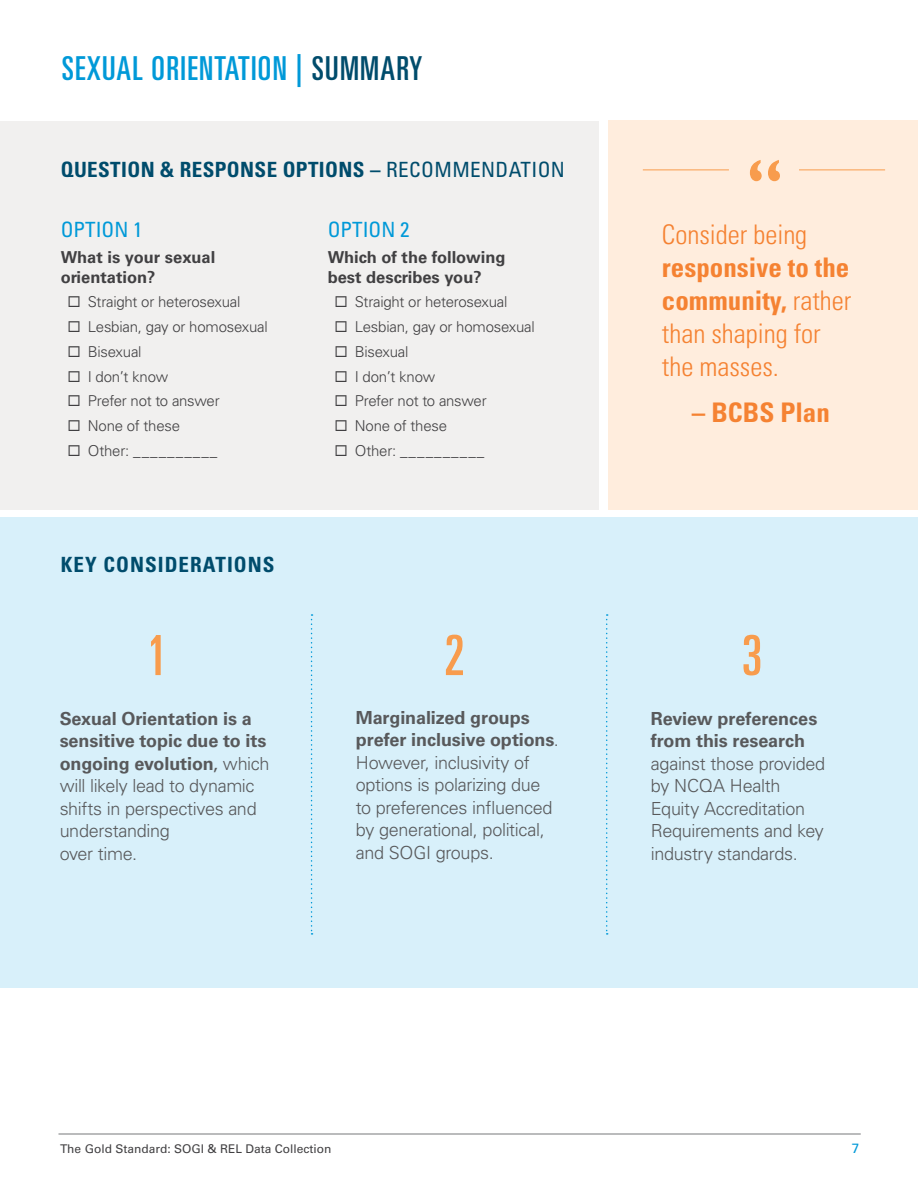
<style>
.page{position:relative;width:918px;height:1188px;background:#fff}
.page>*{position:absolute;margin:0;border:0;box-sizing:border-box;transform-origin:0 0}
.Heading_1{font:55.5px "Univers LT Pro Ult Cond";color:#f89c4d}
.Heading_1-2{font:33px "Univers LT Pro Ult Cond";letter-spacing:.04em;color:#0099d8}
.t1{font:300 condensed 27px/33px "Univers LT Pro";color:#f58232}
.t2{font:700 condensed 27px "Univers LT Pro";color:#f58232}
.Heading_2{font:700 condensed 21px "Univers LT Pro";letter-spacing:.02em;color:#004c6c}
.Heading_2-2{font:700 condensed 21px "Univers LT Pro";letter-spacing:.05em;color:#004c6c}
.Heading_2-3{font:condensed 21px "Univers LT Pro";color:#0099d8}
.Body_Text{font:300 18px/22.5px "Univers LT Pro 45";letter-spacing:-.02em;color:#58595b}
.Heading_2-4{font:700 16.5px/19.5px "Univers LT Pro 65";color:#414042}
.t3{font:300 15px "Univers LT Pro 45";letter-spacing:-.015em;color:#414042}
.t4{font:13.5px "Univers LT Pro 55 Roman";color:#0099d8}
.t5{font:12px "Univers LT Pro 55 Roman";color:#414042}
.s1{color:#004c6c}
.s2{font-weight:400}
.s3{font-weight:700}
.s4{font-family:"Univers LT Pro 65";font-weight:700}
.s5{font-family:"Univers LT Pro 55 Roman";font-weight:400}
</style>
<div class="page">
<hr style="left:58px;top:1134px;width:803px;height:1px;background:#77787b">
<div style="left:0;top:121px;width:599px;height:389px;background:#f1f0ef"></div>
<div style="left:0;top:518px;width:918px;height:470px;background:#d8f0fa"></div>
<div style="left:608px;top:120px;width:310px;height:390px;background:#ffeddd"></div>
<svg style="left:749px;top:160px;width:31px;height:22px"></svg>
<hr style="left:643px;top:170px;width:86px;height:1px;background:#f89c4d">
<hr style="left:799px;top:170px;width:86px;height:1px;background:#f89c4d">
<svg style="left:311px;top:614px;width:2px;height:321px"></svg>
<svg style="left:606px;top:614px;width:2px;height:321px"></svg>
<p class="Heading_1-2" style="left:62px;top:45px;width:362px">SEXUAL ORIENTATION | <span class="s1">SUMMARY</span></p>
<p class="Heading_2" style="left:61px;top:157px;width:506px">QUESTION &amp; RESPONSE OPTIONS – <span class="s2">RECOMMENDATION</span></p>
<p class="Heading_2-3" style="left:61px;top:216px;width:83px">OPTION 1</p>
<p class="Heading_2-4" style="left:61px;top:247px;width:156px">What is your sexual orientation?</p>
<p class="t3" style="left:88px;top:292px;width:154px">Straight or heterosexual</p>
<p class="t3" style="left:88px;top:317px;width:182px">Lesbian, gay or homosexual</p>
<p class="t3" style="left:88px;top:342px;width:55px">Bisexual</p>
<p class="t3" style="left:88px;top:366px;width:82px">I don’t know</p>
<p class="t3" style="left:88px;top:391px;width:133px">Prefer not to answer</p>
<p class="t3" style="left:88px;top:416px;width:94px">None of these</p>
<p class="t3" style="left:88px;top:441px;width:131px">Other: __________</p>
<p class="Heading_2-2" style="left:61px;top:551px;width:215px">KEY CONSIDERATIONS</p>
<p class="Heading_2-3" style="left:328px;top:216px;width:83px">OPTION 2</p>
<p class="Heading_2-4" style="left:328px;top:247px;width:179px">Which of the following best describes you?</p>
<p class="t3" style="left:355px;top:292px;width:154px">Straight or heterosexual</p>
<p class="t3" style="left:355px;top:317px;width:182px">Lesbian, gay or homosexual</p>
<p class="t3" style="left:355px;top:342px;width:55px">Bisexual</p>
<p class="t3" style="left:355px;top:366px;width:82px">I don’t know</p>
<p class="t3" style="left:355px;top:391px;width:133px">Prefer not to answer</p>
<p class="t3" style="left:355px;top:416px;width:94px">None of these</p>
<p class="t3" style="left:355px;top:441px;width:131px">Other: __________</p>
<p class="t1" style="left:662px;top:216px;width:191px">Consider being <span class="s3">responsive to the community,</span> rather than shaping for the masses.</p>
<p class="t2" style="left:692px;top:396px;width:140px">– BCBS Plan</p>
<p class="Heading_1" style="left:147px;top:617px;width:22px">1</p>
<p class="Heading_1" style="left:444px;top:617px;width:22px">2</p>
<p class="Heading_1" style="left:742px;top:617px;width:22px">3</p>
<p class="Body_Text" style="left:60px;top:706px;width:211px"><span class="s4">Sexual Orientation is a sensitive topic due to its ongoing evolution</span><span class="s5">,</span> which will likely lead to dynamic shifts in perspectives and understanding<br>over time.</p>
<p class="Body_Text" style="left:356px;top:706px;width:205px"><span class="s4">Marginalized groups prefer inclusive options</span>.<br>However, inclusivity of options is polarizing due to preferences influenced by generational, political, and SOGI groups.</p>
<p class="Body_Text" style="left:651px;top:706px;width:176px"><span class="s4">Review preferences from this research </span>against those provided by NCQA Health<br>Equity Accreditation<br>Requirements and key industry standards.</p>
<p class="t5" style="left:60px;top:1141px;width:273px">The Gold Standard: SOGI &amp; REL Data Collection</p>
<p class="t4" style="left:852px;top:1139px;width:9px">7</p>
</div>
